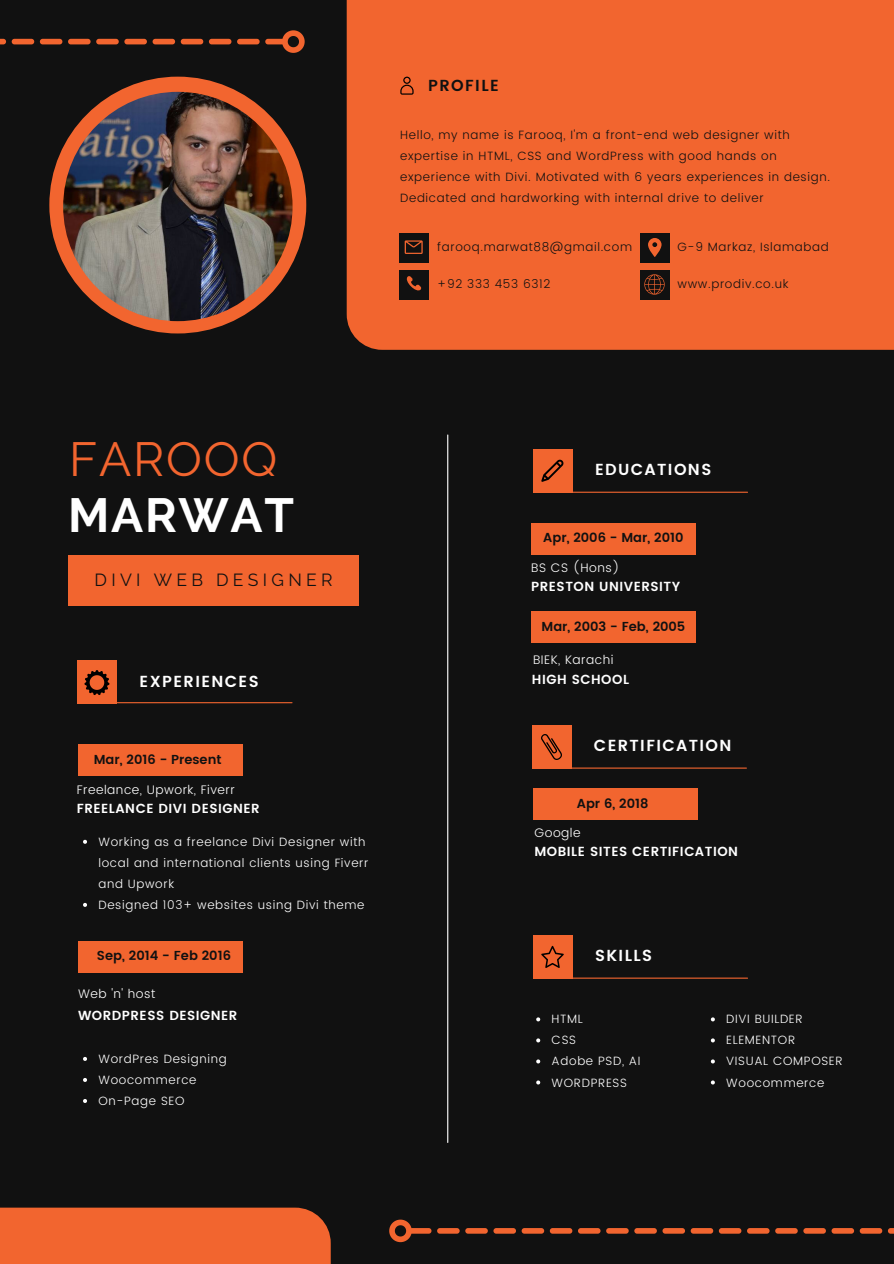
<style>
.page{position:relative;width:894px;height:1264px;background:#fff}
.page>*{position:absolute;margin:0;border:0;box-sizing:border-box;transform-origin:0 0}
.t1{font:47.7px "Raleway";letter-spacing:.035em;color:#f2652f}
.t2{font:700 47.7px "Raleway";letter-spacing:.035em;color:#fff}
.t3{font:17.55px "Raleway";letter-spacing:.245em;color:#111}
.t4{font:600 16.05px "Poppins";letter-spacing:.085em;color:#fff}
.t5{font:600 16.05px "Poppins";letter-spacing:.085em;color:#111}
.t6{font:600 13.2px "Poppins";letter-spacing:.04em;color:#fff}
.t7{font:600 13.05px "Poppins";color:#111}
.t8{font:300 12.45px "Poppins";letter-spacing:.04em;color:#fff}
.t9{font:300 12px/21px "Poppins";letter-spacing:.055em;color:#111}
.t10{font:300 12px/21px "Poppins";letter-spacing:.055em;color:#fff}
</style>
<div class="page">
<div style="left:0;top:0;width:893px;height:1263px;background:#111"></div>
<div style="left:68px;top:554px;width:291px;height:51px;background:#f2652f"></div>
<div style="left:78px;top:660px;width:39px;height:44px;background:#f2652f"></div>
<div style="left:533px;top:449px;width:39px;height:44px;background:#f2652f"></div>
<div style="left:533px;top:934px;width:39px;height:44px;background:#f2652f"></div>
<div style="left:531px;top:523px;width:164px;height:31px;background:#f2652f"></div>
<div style="left:78px;top:744px;width:164px;height:32px;background:#f2652f"></div>
<div style="left:78px;top:940px;width:164px;height:32px;background:#f2652f"></div>
<div style="left:531px;top:611px;width:164px;height:32px;background:#f2652f"></div>
<div style="left:0;top:1207px;width:330px;height:56px;background:#f2652f"></div>
<svg style="left:541px;top:459px;width:22px;height:23px"></svg>
<div style="left:346px;top:0;width:547px;height:350px;background:#f2652f"></div>
<div style="left:49px;top:77px;width:257px;height:256px;background:#f2652f;border-radius:50%"></div>
<svg style="left:400px;top:77px;width:13px;height:18px"></svg>
<svg style="left:84px;top:670px;width:26px;height:25px"></svg>
<img style="left:63px;top:92px;width:229px;height:229px;border-radius:50%">
<hr style="left:447px;top:435px;width:1px;height:707px;background:#fff">
<hr style="left:117px;top:702px;width:175px;height:1px;background:#f2652f">
<hr style="left:572px;top:491px;width:175px;height:2px;background:#f2652f">
<hr style="left:572px;top:977px;width:175px;height:1px;background:#f2652f">
<div style="left:399px;top:233px;width:29px;height:29px;background:#111"></div>
<div style="left:399px;top:270px;width:29px;height:29px;background:#111"></div>
<div style="left:640px;top:233px;width:29px;height:29px;background:#111"></div>
<div style="left:640px;top:270px;width:29px;height:29px;background:#111"></div>
<svg style="left:404px;top:240px;width:18px;height:14px"></svg>
<svg style="left:406px;top:276px;width:15px;height:15px"></svg>
<svg style="left:648px;top:238px;width:13px;height:19px"></svg>
<svg style="left:389px;top:1219px;width:504px;height:24px"></svg>
<svg style="left:0;top:30px;width:305px;height:23px"></svg>
<svg style="left:644px;top:274px;width:20px;height:20px"></svg>
<svg style="left:541px;top:945px;width:22px;height:23px"></svg>
<div style="left:532px;top:724px;width:39px;height:44px;background:#f2652f"></div>
<hr style="left:571px;top:767px;width:175px;height:1px;background:#f2652f">
<img style="left:541px;top:734px;width:20px;height:25px">
<svg style="left:83px;top:839px;width:4px;height:4px"></svg>
<svg style="left:83px;top:902px;width:4px;height:4px"></svg>
<svg style="left:83px;top:1057px;width:4px;height:3px"></svg>
<svg style="left:83px;top:1078px;width:4px;height:3px"></svg>
<svg style="left:83px;top:1099px;width:4px;height:3px"></svg>
<svg style="left:536px;top:1017px;width:4px;height:4px"></svg>
<svg style="left:536px;top:1038px;width:4px;height:4px"></svg>
<svg style="left:536px;top:1059px;width:4px;height:4px"></svg>
<svg style="left:536px;top:1080px;width:4px;height:4px"></svg>
<svg style="left:710px;top:1017px;width:4px;height:4px"></svg>
<svg style="left:710px;top:1038px;width:4px;height:4px"></svg>
<svg style="left:710px;top:1059px;width:4px;height:4px"></svg>
<svg style="left:710px;top:1080px;width:4px;height:4px"></svg>
<div style="left:533px;top:788px;width:164px;height:32px;background:#f2652f"></div>
<p class="t5" style="left:428px;top:76px;width:72px">PROFILE</p>
<p class="t9" style="left:400px;top:124px;width:431px">Hello, my name is Farooq, I'm a front-end web designer with expertise in HTML, CSS and WordPress with good hands on experience with Divi. Motivated with 6 years experiences in design.<br>Dedicated and hardworking with internal drive to deliver</p>
<p class="t9" style="left:437px;top:236px;width:196px">farooq.marwat88@gmail.com</p>
<p class="t9" style="left:677px;top:236px;width:152px">G-9 Markaz, Islamabad</p>
<p class="t9" style="left:677px;top:273px;width:112px">www.prodiv.co.uk</p>
<p class="t9" style="left:437px;top:273px;width:114px">+92 333 453 6312</p>
<p class="t1" style="left:69px;top:431px;width:209px">FAROOQ</p>
<p class="t2" style="left:68px;top:487px;width:227px">MARWAT</p>
<p class="t3" style="left:95px;top:569px;width:239px">DIVI WEB DESIGNER</p>
<p class="t4" style="left:139px;top:671px;width:121px">EXPERIENCES</p>
<p class="t7" style="left:94px;top:751px;width:129px">Mar, 2016 - Present</p>
<p class="t8" style="left:77px;top:782px;width:159px">Freelance, Upwork, Fiverr</p>
<p class="t6" style="left:77px;top:800px;width:184px">FREELANCE DIVI DESIGNER</p>
<p class="t10" style="left:98px;top:831px;width:271px">Working as a freelance Divi Designer with local and international clients using Fiverr and Upwork</p>
<p class="t10" style="left:98px;top:894px;width:267px">Designed 103+ websites using Divi theme</p>
<p class="t7" style="left:97px;top:947px;width:135px">Sep, 2014 - Feb 2016</p>
<p class="t8" style="left:78px;top:986px;width:79px">Web 'n' host</p>
<p class="t6" style="left:78px;top:1007px;width:161px">WORDPRESS DESIGNER</p>
<p class="t10" style="left:98px;top:1048px;width:130px">WordPres Designing</p>
<p class="t10" style="left:98px;top:1069px;width:100px">Woocommerce</p>
<p class="t10" style="left:98px;top:1090px;width:87px">On-Page SEO</p>
<p class="t4" style="left:595px;top:460px;width:118px">EDUCATIONS</p>
<p class="t7" style="left:543px;top:530px;width:142px">Apr, 2006 - Mar, 2010</p>
<p class="t8" style="left:531px;top:561px;width:90px">BS CS (Hons)</p>
<p class="t6" style="left:531px;top:579px;width:150px">PRESTON UNIVERSITY</p>
<p class="t7" style="left:541px;top:618px;width:145px">Mar, 2003 - Feb, 2005</p>
<p class="t8" style="left:533px;top:652px;width:82px">BIEK, Karachi</p>
<p class="t6" style="left:532px;top:671px;width:99px">HIGH SCHOOL</p>
<p class="t4" style="left:593px;top:736px;width:139px">CERTIFICATION</p>
<p class="t7" style="left:576px;top:795px;width:73px">Apr 6, 2018</p>
<p class="t8" style="left:534px;top:825px;width:48px">Google</p>
<p class="t6" style="left:534px;top:843px;width:205px">MOBILE SITES CERTIFICATION</p>
<p class="t4" style="left:595px;top:946px;width:59px">SKILLS</p>
<p class="t10" style="left:551px;top:1008px;width:33px">HTML</p>
<p class="t10" style="left:551px;top:1029px;width:26px">CSS</p>
<p class="t10" style="left:551px;top:1050px;width:90px">Adobe PSD, AI</p>
<p class="t10" style="left:551px;top:1071px;width:77px">WORDPRESS</p>
<p class="t10" style="left:726px;top:1008px;width:78px">DIVI BUILDER</p>
<p class="t10" style="left:726px;top:1029px;width:70px">ELEMENTOR</p>
<p class="t10" style="left:726px;top:1050px;width:118px">VISUAL COMPOSER</p>
<p class="t10" style="left:726px;top:1071px;width:100px">Woocommerce</p>
</div>
